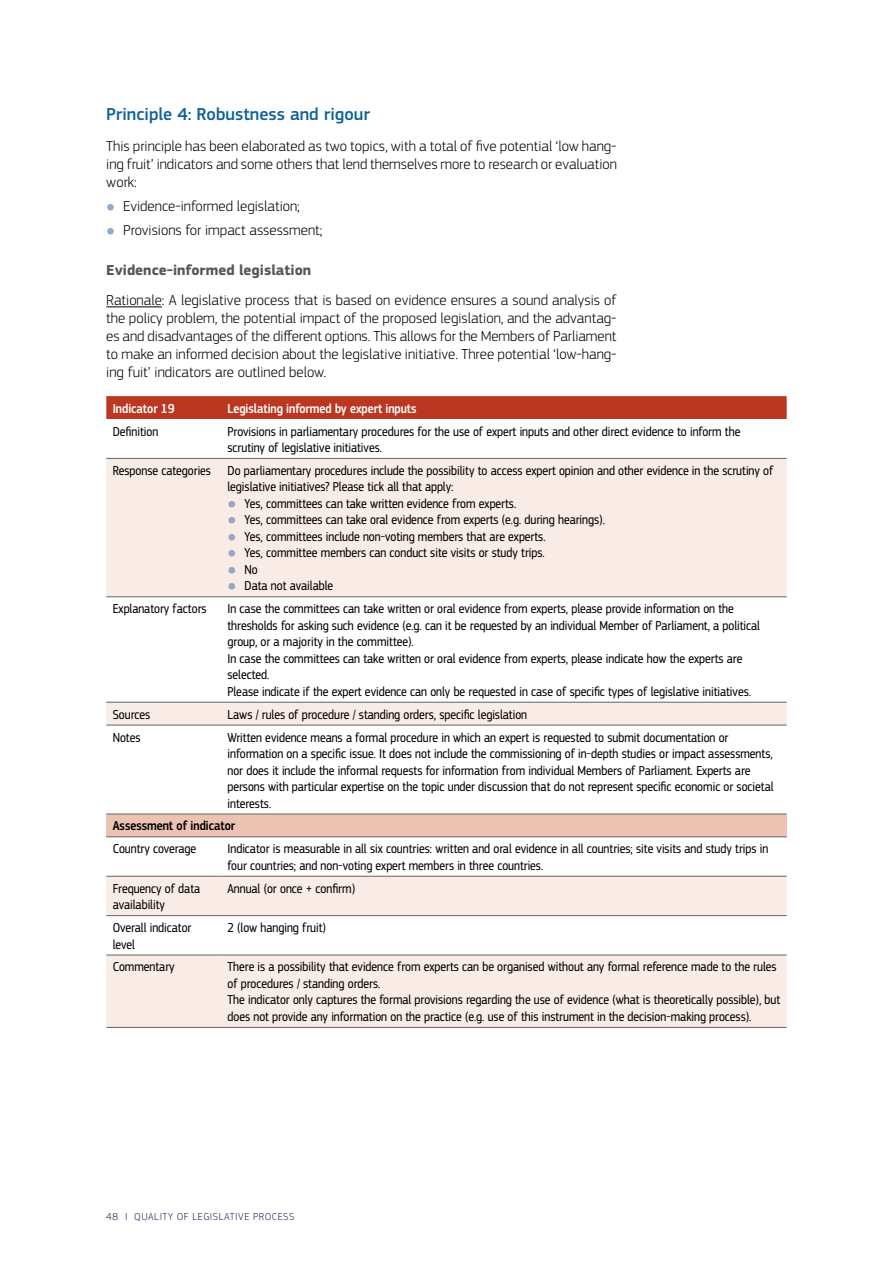
<style>
.page{position:relative;width:893px;height:1263px;background:#fff}
.page>*{position:absolute;margin:0;border:0;box-sizing:border-box;transform-origin:0 0}
.Heading_2{font:500 18px "EC Square Sans Pro";color:#0e629b}
.body{font:300 15px/18px "EC Square Sans Pro";color:#000;text-align:justify}
.Heading_3{font:700 15px "EC Square Sans Pro";color:#575756}
.Table_body{font:13.5px/16.5px "EC Square Sans Cond Pro";color:#000}
.Table_header{font:500 13.5px "EC Square Sans Cond Pro";color:#fff}
.Table_body-2{font:500 13.5px "EC Square Sans Cond Pro";color:#000}
.t1{font:300 10.5px "EC Square Sans Pro";letter-spacing:.05em;color:#1d3058}
.s1{font-size:10.5px;color:#91a8cc}
.s2{font-family:"EC Square Sans Pro";font-weight:300;font-size:10.5px;color:#91a8cc}
</style>
<div class="page">
<hr style="left:106px;top:306px;width:56px;height:1px;background:#000">
<div style="left:106px;top:396px;width:681px;height:23px;background:#bb3721"></div>
<svg style="left:106px;top:459px;width:681px;height:568px;fill:#f9ebe5"></svg>
<div style="left:106px;top:814px;width:681px;height:23px;background:#ecc3b2"></div>
<hr style="left:106px;top:458px;width:115px;height:1px;background:#646363">
<hr style="left:221px;top:458px;width:566px;height:1px;background:#646363">
<hr style="left:106px;top:596px;width:115px;height:1px;background:#646363">
<hr style="left:221px;top:596px;width:566px;height:1px;background:#646363">
<hr style="left:106px;top:702px;width:115px;height:1px;background:#646363">
<hr style="left:221px;top:702px;width:566px;height:1px;background:#646363">
<hr style="left:106px;top:725px;width:115px;height:1px;background:#646363">
<hr style="left:221px;top:725px;width:566px;height:1px;background:#646363">
<hr style="left:106px;top:814px;width:115px;height:1px;background:#646363">
<hr style="left:221px;top:814px;width:566px;height:1px;background:#646363">
<hr style="left:106px;top:836px;width:115px;height:1px;background:#646363">
<hr style="left:221px;top:836px;width:566px;height:1px;background:#646363">
<hr style="left:106px;top:876px;width:115px;height:1px;background:#646363">
<hr style="left:221px;top:876px;width:566px;height:1px;background:#646363">
<hr style="left:106px;top:915px;width:115px;height:1px;background:#646363">
<hr style="left:221px;top:915px;width:566px;height:1px;background:#646363">
<hr style="left:106px;top:955px;width:115px;height:1px;background:#646363">
<hr style="left:221px;top:955px;width:566px;height:1px;background:#646363">
<hr style="left:106px;top:1027px;width:115px;height:1px;background:#646363">
<hr style="left:221px;top:1027px;width:566px;height:1px;background:#646363">
<h2 class="Heading_2" style="left:106px;top:103px;width:265px">Principle 4: Robustness and rigour</h2>
<p class="body" style="left:106px;top:137px;width:512px">This principle has been elaborated as two topics, with a total of five potential ‘low hang&shy;ing fruit’ indicators and some others that lend themselves more to research or evaluation work:</p>
<p class="body" style="left:106px;top:197px;width:195px"><span class="s1">●</span> Evidence-informed legislation;</p>
<p class="body" style="left:106px;top:221px;width:218px"><span class="s1">●</span> Provisions for impact assessment;</p>
<p class="Heading_3" style="left:106px;top:261px;width:207px">Evidence-informed legislation</p>
<p class="body" style="left:106px;top:291px;width:512px">Rationale: A legislative process that is based on evidence ensures a sound analysis of the policy problem, the potential impact of the proposed legislation, and the advantag&shy;es and disadvantages of the different options. This allows for the Members of Parliament to make an informed decision about the legislative initiative. Three potential ‘low-hang&shy;ing fuit’ indicators are outlined below.</p>
<p class="Table_header" style="left:113px;top:400px;width:63px">Indicator 19</p>
<p class="Table_header" style="left:227px;top:400px;width:191px">Legislating informed by expert inputs</p>
<p class="Table_body" style="left:113px;top:423px;width:47px">Definition</p>
<p class="Table_body" style="left:227px;top:423px;width:514px">Provisions in parliamentary procedures for the use of expert inputs and other direct evidence to inform the scrutiny of legislative initiatives.</p>
<p class="Table_body" style="left:113px;top:462px;width:100px">Response categories</p>
<p class="Table_body" style="left:227px;top:462px;width:547px">Do parliamentary procedures include the possibility to access expert opinion and other evidence in the scrutiny of legislative initiatives? Please tick all that apply:</p>
<p class="Table_body" style="left:227px;top:495px;width:290px"><span class="s2">●</span> Yes, committees can take written evidence from experts.</p>
<p class="Table_body" style="left:227px;top:512px;width:379px"><span class="s2">●</span> Yes, committees can take oral evidence from experts (e.g. during hearings).</p>
<p class="Table_body" style="left:227px;top:528px;width:320px"><span class="s2">●</span> Yes, committees include non-voting members that are experts.</p>
<p class="Table_body" style="left:227px;top:545px;width:319px"><span class="s2">●</span> Yes, committee members can conduct site visits or study trips.</p>
<p class="Table_body" style="left:227px;top:561px;width:32px"><span class="s2">●</span> No</p>
<p class="Table_body" style="left:227px;top:578px;width:107px"><span class="s2">●</span> Data not available</p>
<p class="Table_body" style="left:113px;top:601px;width:95px">Explanatory factors</p>
<p class="Table_body" style="left:227px;top:601px;width:534px">In case the committees can take written or oral evidence from experts, please provide information on the thresholds for asking such evidence (e.g. can it be requested by an individual Member of Parliament, a political group, or a majority in the committee).</p>
<p class="Table_body" style="left:227px;top:650px;width:516px">In case the committees can take written or oral evidence from experts, please indicate how the experts are selected.</p>
<p class="Table_body" style="left:227px;top:683px;width:525px">Please indicate if the expert evidence can only be requested in case of specific types of legislative initiatives.</p>
<p class="Table_body" style="left:113px;top:706px;width:39px">Sources</p>
<p class="Table_body" style="left:227px;top:706px;width:301px">Laws / rules of procedure / standing orders, specific legislation</p>
<p class="Table_body" style="left:113px;top:729px;width:29px">Notes</p>
<p class="Table_body" style="left:227px;top:729px;width:548px">Written evidence means a formal procedure in which an expert is requested to submit documentation or information on a specific issue. It does not include the commissioning of in-depth studies or impact assessments, nor does it include the informal requests for information from individual Members of Parliament. Experts are persons with particular expertise on the topic under discussion that do not represent specific economic or societal interests.</p>
<p class="Table_body-2" style="left:113px;top:818px;width:124px">Assessment of indicator</p>
<p class="Table_body" style="left:113px;top:841px;width:85px">Country coverage</p>
<p class="Table_body" style="left:227px;top:841px;width:542px">Indicator is measurable in all six countries: written and oral evidence in all countries; site visits and study trips in four countries; and non-voting expert members in three countries.</p>
<p class="Table_body" style="left:113px;top:880px;width:89px">Frequency of data availability</p>
<p class="Table_body" style="left:227px;top:880px;width:129px">Annual (or once + confirm)</p>
<p class="Table_body" style="left:113px;top:920px;width:80px">Overall indicator level</p>
<p class="Table_body" style="left:227px;top:920px;width:100px">2 (low hanging fruit)</p>
<p class="Table_body" style="left:113px;top:959px;width:64px">Commentary</p>
<p class="Table_body" style="left:227px;top:959px;width:551px">There is a possibility that evidence from experts can be organised without any formal reference made to the rules of procedures / standing orders.</p>
<p class="Table_body" style="left:227px;top:992px;width:554px">The indicator only captures the formal provisions regarding the use of evidence (what is theoretically possible), but does not provide any information on the practice (e.g. use of this instrument in the decision-making process).</p>
<p class="t1" style="left:106px;top:1210px;width:190px">48 I QUALITY OF LEGISLATIVE PROCESS</p>
</div>
